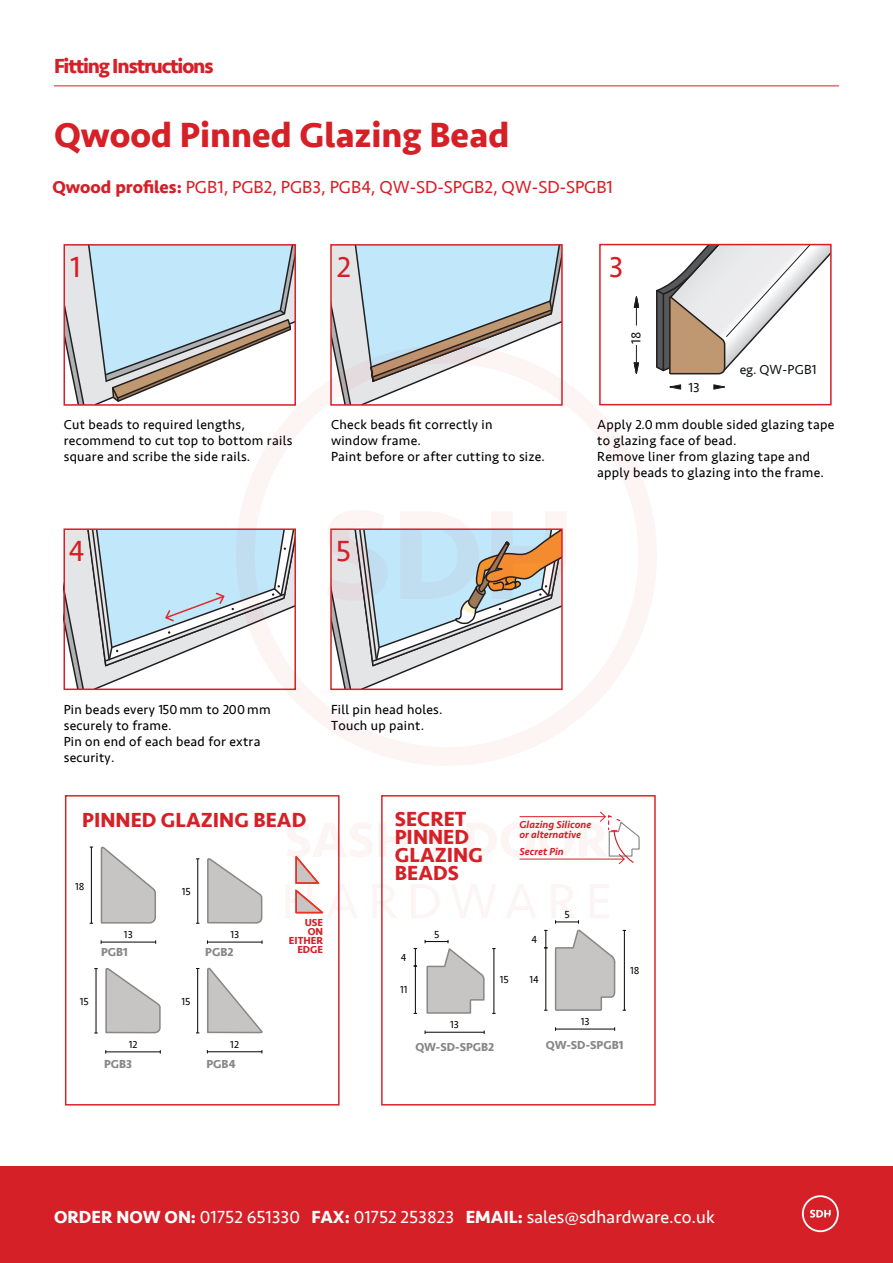
<style>
.page{position:relative;width:893px;height:1263px;background:#fff}
.page>*{position:absolute;margin:0;border:0;box-sizing:border-box;transform-origin:0 0}
.t1{font:700 36px "Seravek";color:#d62027}
.t2{font:30px "Seravek";color:#d62027}
.t3{font:700 21px/18px "Seravek";color:#d62027}
.t4{font:700 21px "Seravek";letter-spacing:-.055em;color:#d62027}
.t5{font:18px "Seravek";color:#fff}
.t6{font:18px "Seravek";color:#d62027}
.t7{font:13.5px/16.2px "Seravek";letter-spacing:.02em;color:#000}
.t8{font:13.5px "Seravek";color:#111416}
.t9{font:700 12px "Seravek";color:#888787}
.t10{font:italic 500 10.5px/10.5px "Seravek";color:#d62027}
.t11{font:10.5px "Seravek";color:#050504}
.t12{font:10.5px "Seravek";color:#040503}
.t13{font:700 10.5px/9px "Seravek";color:#d62027;text-align:right}
.s1{font-weight:700}
</style>
<div class="page">
<svg style="left:67px;top:247px;width:226px;height:156px"></svg>
<svg style="left:333px;top:247px;width:227px;height:98px"></svg>
<svg style="left:67px;top:531px;width:169px;height:156px"></svg>
<div style="left:0;top:1166px;width:893px;height:97px;background:#d62027"></div>
<svg style="left:802px;top:1195px;width:37px;height:37px"></svg>
<svg style="left:236px;top:345px;width:421px;height:420px"></svg>
<svg style="left:326px;top:510px;width:241px;height:179px"></svg>
<hr style="left:54px;top:85px;width:785px;height:1px;background:#d62027">
<div style="left:381px;top:795px;width:275px;height:310px;border:1px solid #d62027"></div>
<div style="left:65px;top:795px;width:275px;height:310px;border:1px solid #d62027"></div>
<svg style="left:100px;top:846px;width:56px;height:78px"></svg>
<svg style="left:207px;top:858px;width:56px;height:66px"></svg>
<svg style="left:105px;top:968px;width:56px;height:66px"></svg>
<svg style="left:207px;top:967px;width:56px;height:67px"></svg>
<hr style="left:91px;top:847px;width:1px;height:76px;background:#050504">
<hr style="left:197px;top:859px;width:1px;height:64px;background:#050504">
<hr style="left:96px;top:968px;width:1px;height:65px;background:#050504">
<hr style="left:197px;top:968px;width:1px;height:65px;background:#050504">
<hr style="left:101px;top:942px;width:55px;height:1px;background:#050504">
<hr style="left:207px;top:942px;width:55px;height:1px;background:#050504">
<hr style="left:106px;top:1051px;width:54px;height:1px;background:#050504">
<hr style="left:207px;top:1051px;width:55px;height:1px;background:#050504">
<hr style="left:555px;top:1029px;width:60px;height:1px;background:#040503">
<hr style="left:425px;top:1032px;width:59px;height:1px;background:#040503">
<svg style="left:286px;top:811px;width:354px;height:203px"></svg>
<svg style="left:655px;top:243px;width:177px;height:132px"></svg>
<svg style="left:669px;top:384px;width:12px;height:6px"></svg>
<svg style="left:713px;top:384px;width:12px;height:6px"></svg>
<svg style="left:634px;top:296px;width:5px;height:29px"></svg>
<svg style="left:634px;top:345px;width:5px;height:30px"></svg>
<div style="left:64px;top:244px;width:232px;height:162px;border:2px solid #d62027"></div>
<div style="left:64px;top:528px;width:232px;height:162px;border:2px solid #d62027"></div>
<div style="left:330px;top:528px;width:233px;height:162px;border:2px solid #d62027"></div>
<div style="left:330px;top:244px;width:233px;height:162px;border:2px solid #d62027"></div>
<div style="left:599px;top:244px;width:233px;height:161px;border:2px solid #d62027"></div>
<h3 class="t4" style="left:54px;top:50px;width:161px">Fitting Instructions</h3>
<h1 class="t1" style="left:54px;top:107px;width:457px">Qwood Pinned Glazing Bead</h1>
<h3 class="t6" style="left:52px;top:173px;width:562px"><span class="s1">Qwood profiles:</span> PGB1, PGB2, PGB3, PGB4, QW-SD-SPGB2, QW-SD-SPGB1</h3>
<h2 class="t2" style="left:70px;top:243px;width:12px">1</h2>
<h2 class="t2" style="left:337px;top:243px;width:16px">2</h2>
<h2 class="t2" style="left:609px;top:243px;width:16px">3</h2>
<p class="t8" style="left:626px;top:344px;width:14px;rotate:-90deg">18</p>
<p class="t8" style="left:688px;top:377px;width:13px">13</p>
<p class="t8" style="left:740px;top:359px;width:78px">eg. QW-PGB1</p>
<p class="t7" style="left:64px;top:416px;width:230px">Cut beads to required lengths, recommend to cut top to bottom rails square and scribe the side rails.</p>
<p class="t7" style="left:331px;top:416px;width:216px">Check beads fit correctly in<br>window frame.<br>Paint before or after cutting to size.</p>
<p class="t7" style="left:597px;top:416px;width:238px">Apply 2.0 mm double sided glazing tape to glazing face of bead.<br>Remove liner from glazing tape and apply beads to glazing into the frame.</p>
<h2 class="t2" style="left:69px;top:528px;width:18px">4</h2>
<h2 class="t2" style="left:336px;top:528px;width:17px">5</h2>
<p class="t7" style="left:64px;top:701px;width:209px">Pin beads every 150mm to 200 mm securely to frame.<br>Pin on end of each bead for extra security.</p>
<p class="t7" style="left:331px;top:701px;width:113px">Fill pin head holes.<br>Touch up paint.</p>
<h3 class="t3" style="left:82px;top:811px;width:225px">PINNED GLAZING BEAD</h3>
<p class="t11" style="left:75px;top:878px;width:11px">18</p>
<p class="t11" style="left:182px;top:883px;width:11px">15</p>
<p class="t11" style="left:124px;top:927px;width:10px">13</p>
<p class="t11" style="left:230px;top:927px;width:10px">13</p>
<p class="t9" style="left:101px;top:943px;width:28px">PGB1</p>
<p class="t9" style="left:205px;top:943px;width:30px">PGB2</p>
<p class="t11" style="left:80px;top:993px;width:11px">15</p>
<p class="t11" style="left:182px;top:993px;width:11px">15</p>
<p class="t13" style="left:289px;top:918px;width:36px">USE<br>ON<br>EITHER<br>EDGE</p>
<h3 class="t3" style="left:395px;top:810px;width:90px">SECRET<br>PINNED<br>GLAZING<br>BEADS</h3>
<p class="t12" style="left:401px;top:949px;width:7px">4</p>
<p class="t12" style="left:400px;top:982px;width:9px">11</p>
<p class="t12" style="left:434px;top:926px;width:7px">5</p>
<p class="t12" style="left:450px;top:1017px;width:10px">13</p>
<p class="t10" style="left:520px;top:819px;width:73px">Glazing Silicone or alternative</p>
<p class="t10" style="left:520px;top:846px;width:46px">Secret Pin</p>
<p class="t12" style="left:500px;top:971px;width:11px">15</p>
<p class="t12" style="left:531px;top:931px;width:7px">4</p>
<p class="t12" style="left:530px;top:971px;width:11px">14</p>
<p class="t12" style="left:564px;top:907px;width:7px">5</p>
<p class="t12" style="left:581px;top:1013px;width:10px">13</p>
<p class="t12" style="left:630px;top:962px;width:11px">18</p>
<p class="t11" style="left:129px;top:1036px;width:10px">12</p>
<p class="t11" style="left:230px;top:1036px;width:10px">12</p>
<p class="t9" style="left:104px;top:1054px;width:30px">PGB3</p>
<p class="t9" style="left:206px;top:1054px;width:31px">PGB4</p>
<p class="t9" style="left:415px;top:1037px;width:81px">QW-SD-SPGB2</p>
<p class="t9" style="left:546px;top:1035px;width:79px">QW-SD-SPGB1</p>
<h3 class="t5" style="left:54px;top:1203px;width:662px"><span class="s1">ORDER NOW ON:</span> 01752 651330 <span class="s1">FAX:</span> 01752 253823 <span class="s1">EMAIL:</span> sales@sdhardware.co.uk</h3>
</div>
